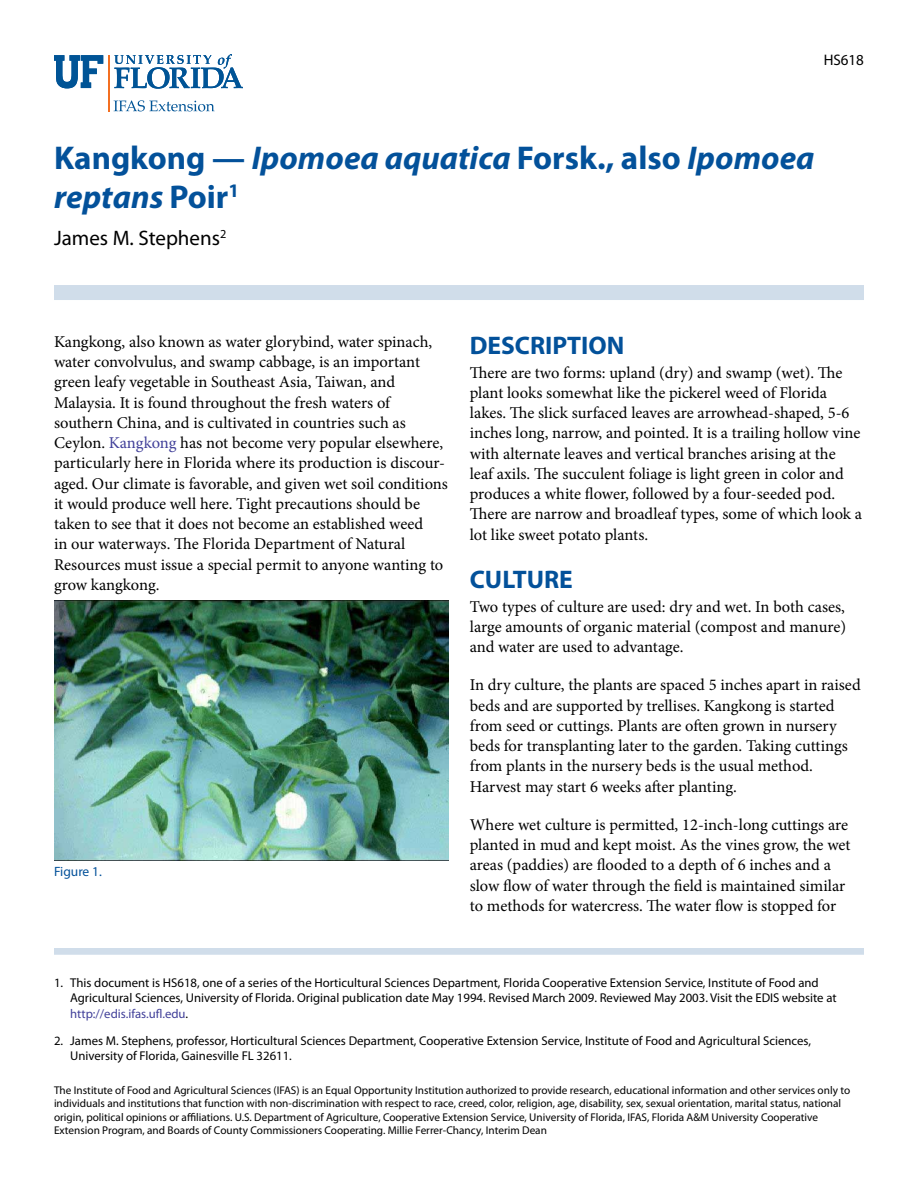
<style>
.page{position:relative;width:918px;height:1188px;background:#fff}
.page>*{position:absolute;margin:0;border:0;box-sizing:border-box;transform-origin:0 0}
.t1{font:italic 700 33px/39.6px "Myriad Pro";color:#03519a}
.t2{font:700 25.5px "Myriad Pro";color:#03519a}
.t3{font:21px "Myriad Pro";color:#000}
.t4{font:16.5px/20.2px "Minion Pro";letter-spacing:-.005em;color:#000}
.t5{font:15.3px "Myriad Pro";color:#000}
.t6{font:13.5px "Myriad Pro";color:#03519a}
.t7{font:12.75px/15.3px "Myriad Pro";color:#000}
.t8{font:11.25px/13.5px "Myriad Pro";color:#000}
.s1{font-style:normal}
.s2{color:#414099}
</style>
<div class="page">
<hr style="left:108px;top:55px;width:2px;height:56px;background:#f36f21">
<svg style="left:114px;top:54px;width:129px;height:35px"></svg>
<svg style="left:54px;top:55px;width:49px;height:33px"></svg>
<svg style="left:114px;top:100px;width:101px;height:11px"></svg>
<div style="left:54px;top:285px;width:810px;height:15px;background:#d0ddea"></div>
<div style="left:54px;top:948px;width:810px;height:7px;background:#d0ddea"></div>
<img style="left:54px;top:601px;width:394px;height:260px">
<p class="t5" style="left:824px;top:51px;width:42px">HS618</p>
<h1 class="t1" style="left:54px;top:137px;width:762px"><span class="s1">Kangkong —</span> Ipomoea aquatica <span class="s1">Forsk., also</span> Ipomoea reptans <span class="s1">Poir</span><sup>1</sup></h1>
<p class="t3" style="left:54px;top:225px;width:174px">James M. Stephens<sup>2</sup></p>
<p class="t4" style="left:54px;top:332px;width:395px">Kangkong, also known as water glorybind, water spinach, water convolvulus, and swamp cabbage, is an important green leafy vegetable in Southeast Asia, Taiwan, and Malaysia. It is found throughout the fresh waters of southern China, and is cultivated in countries such as Ceylon. <span class="s2">Kangkong</span> has not become very popular elsewhere, particularly here in Florida where its production is discour&shy;aged. Our climate is favorable, and given wet soil conditions it would produce well here. Tight precautions should be taken to see that it does not become an established weed<br>in our waterways. The Florida Department of Natural Resources must issue a special permit to anyone wanting to grow kangkong.</p>
<h2 class="t2" style="left:470px;top:329px;width:156px">DESCRIPTION</h2>
<p class="t4" style="left:470px;top:362px;width:394px">There are two forms: upland (dry) and swamp (wet). The plant looks somewhat like the pickerel weed of Florida lakes. The slick surfaced leaves are arrowhead-shaped, 5-6 inches long, narrow, and pointed. It is a trailing hollow vine with alternate leaves and vertical branches arising at the leaf axils. The succulent foliage is light green in color and produces a white flower, followed by a four-seeded pod.<br>There are narrow and broadleaf types, some of which look a lot like sweet potato plants.</p>
<h2 class="t2" style="left:470px;top:563px;width:105px">CULTURE</h2>
<p class="t4" style="left:470px;top:596px;width:378px;text-align:justify">Two types of culture are used: dry and wet. In both cases, large amounts of organic material (compost and manure) and water are used to advantage.</p>
<p class="t4" style="left:470px;top:675px;width:392px">In dry culture, the plants are spaced 5 inches apart in raised beds and are supported by trellises. Kangkong is started from seed or cuttings. Plants are often grown in nursery beds for transplanting later to the garden. Taking cuttings from plants in the nursery beds is the usual method.<br>Harvest may start 6 weeks after planting.</p>
<p class="t4" style="left:470px;top:815px;width:382px">Where wet culture is permitted, 12-inch-long cuttings are planted in mud and kept moist. As the vines grow, the wet areas (paddies) are flooded to a depth of 6 inches and a slow flow of water through the field is maintained similar to methods for watercress. The water flow is stopped for</p>
<p class="t6" style="left:54px;top:863px;width:49px">Figure 1.</p>
<p class="t7" style="left:70px;top:975px;width:768px;text-indent:-16px">1. This document is HS618, one of a series of the Horticultural Sciences Department, Florida Cooperative Extension Service, Institute of Food and<br>Agricultural Sciences, University of Florida. Original publication date May 1994. Revised March 2009. Reviewed May 2003. Visit the EDIS website at <span class="s2">http://edis.ifas.ufl.edu</span>.</p>
<p class="t7" style="left:70px;top:1033px;width:742px;text-indent:-16px">2. James M. Stephens, professor, Horticultural Sciences Department, Cooperative Extension Service, Institute of Food and Agricultural Sciences,<br>University of Florida, Gainesville FL 32611.</p>
<p class="t8" style="left:54px;top:1083px;width:798px">The Institute of Food and Agricultural Sciences (IFAS) is an Equal Opportunity Institution authorized to provide research, educational information and other services only to individuals and institutions that function with non-discrimination with respect to race, creed, color, religion, age, disability, sex, sexual orientation, marital status, national origin, political opinions or affiliations. U.S. Department of Agriculture, Cooperative Extension Service, University of Florida, IFAS, Florida A&amp;M University Cooperative Extension Program, and Boards of County Commissioners Cooperating. Millie Ferrer-Chancy, Interim Dean</p>
</div>
